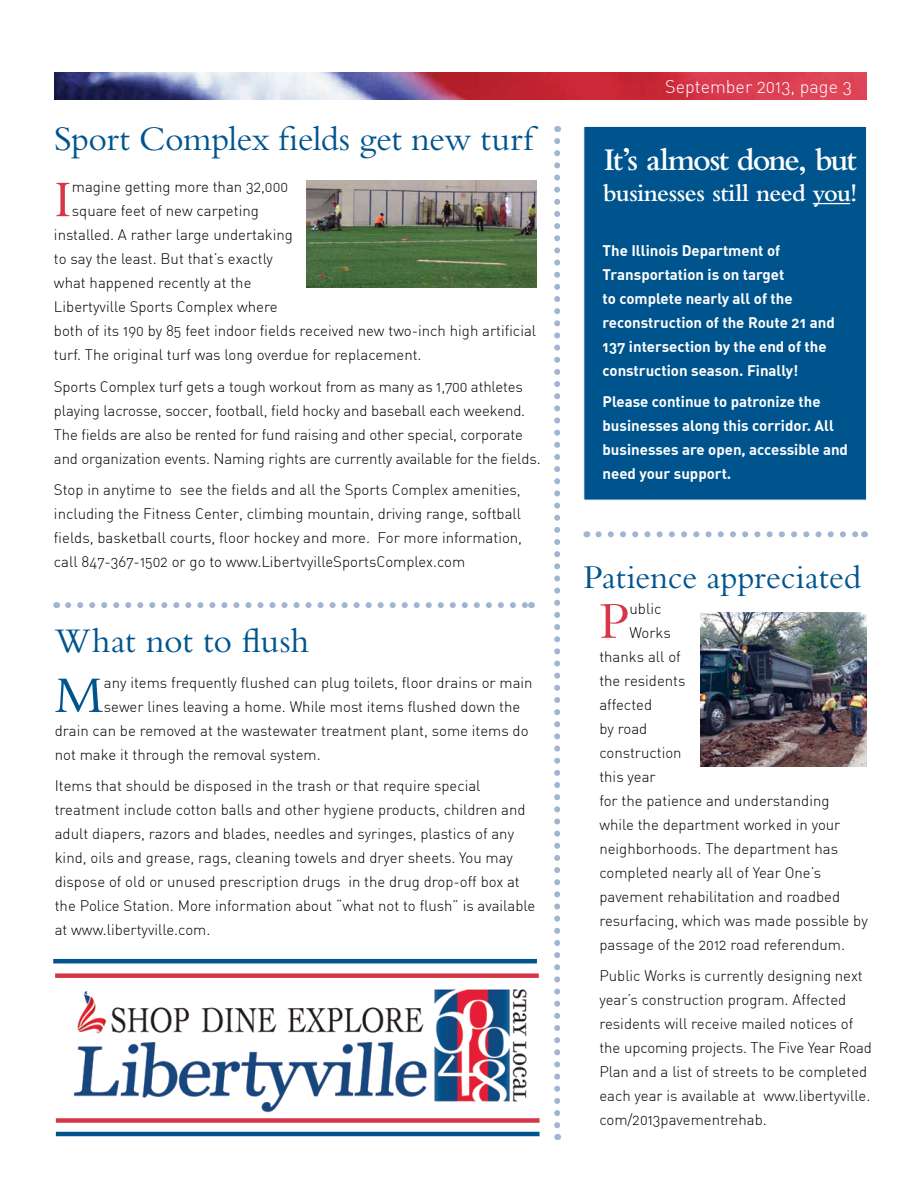
<style>
.page{position:relative;width:918px;height:1188px;background:#fff}
.page>*{position:absolute;margin:0;border:0;box-sizing:border-box;transform-origin:0 0}
.t1{font:53.55px "Bembo Std";color:#d73648}
.t2{font:53.55px "Bembo Std";color:#00548e}
.t3{font:36px "Bembo Std";letter-spacing:-.01em;color:#00548e}
.t4{font:34.5px "Bembo Std";color:#00548e}
.t5{font:600 33px "Bembo Std";letter-spacing:-.06em;color:#fff}
.t6{font:600 25.5px "Bembo Std";letter-spacing:-.03em;color:#fff}
.t7{font:18px "DIN Light Alternate";color:#fff}
.t8{font:15px/24px "DIN Light Alternate";color:#000}
.t9{font:15px/24px "DIN Bold Alternate";color:#fff}
</style>
<div class="page">
<img style="left:54px;top:72px;width:813px;height:27px">
<svg style="left:554px;top:141px;width:6px;height:999px"></svg>
<svg style="left:68px;top:602px;width:457px;height:6px"></svg>
<div style="left:583px;top:126px;width:284px;height:374px;background:#00548e;border:1px solid #fff"></div>
<hr style="left:813px;top:203px;width:37px;height:1px;background:#fff">
<svg style="left:599px;top:531px;width:259px;height:6px"></svg>
<img style="left:700px;top:613px;width:167px;height:153px">
<img style="left:73px;top:989px;width:466px;height:129px">
<hr style="left:53px;top:959px;width:484px;height:4px;background:#00548e">
<hr style="left:56px;top:1132px;width:484px;height:4px;background:#00548e">
<div style="left:56px;top:1118px;width:484px;height:5px;background:#d73648"></div>
<div style="left:55px;top:973px;width:484px;height:5px;background:#d73648"></div>
<img style="left:307px;top:180px;width:230px;height:108px">
<h2 class="t3" style="left:54px;top:118px;width:481px">Sport Complex fields get new turf</h2>
<h1 class="t1" style="left:54px;top:168px;width:19px">I</h1>
<p class="t8" style="left:72px;top:175px;width:218px">magine getting more than 32,000</p>
<p class="t8" style="left:72px;top:199px;width:189px">square feet of new carpeting</p>
<p class="t8" style="left:54px;top:223px;width:240px">installed. A rather large undertaking</p>
<p class="t8" style="left:54px;top:247px;width:220px">to say the least. But that’s exactly</p>
<p class="t8" style="left:54px;top:271px;width:199px">what happened recently at the</p>
<p class="t8" style="left:54px;top:295px;width:225px">Libertyville Sports Complex where</p>
<p class="t8" style="left:54px;top:319px;width:484px">both of its 190 by 85 feet indoor fields received new two-inch high artificial</p>
<p class="t8" style="left:54px;top:343px;width:369px">turf. The original turf was long overdue for replacement.</p>
<p class="t8" style="left:54px;top:374px;width:488px">Sports Complex turf gets a tough workout from as many as 1,700 athletes playing lacrosse, soccer, football, field hocky and baseball each weekend.<br>The fields are also be rented for fund raising and other special, corporate and organization events. Naming rights are currently available for the fields.</p>
<p class="t8" style="left:54px;top:478px;width:470px;text-align:justify">Stop in anytime to see the fields and all the Sports Complex amenities, including the Fitness Center, climbing mountain, driving range, softball fields, basketball courts, floor hockey and more. For more information, call 847-367-1502 or go to www.LibertvyilleSportsComplex.com</p>
<h2 class="t3" style="left:55px;top:620px;width:256px">What not to flush</h2>
<h1 class="t2" style="left:55px;top:664px;width:51px">M</h1>
<p class="t8" style="left:104px;top:670px;width:430px">any items frequently flushed can plug toilets, floor drains or main</p>
<p class="t8" style="left:104px;top:694px;width:418px">sewer lines leaving a home. While most items flushed down the</p>
<p class="t8" style="left:55px;top:718px;width:475px">drain can be removed at the wastewater treatment plant, some items do</p>
<p class="t8" style="left:55px;top:742px;width:267px">not make it through the removal system.</p>
<p class="t8" style="left:55px;top:774px;width:482px">Items that should be disposed in the trash or that require special treatment include cotton balls and other hygiene products, children and adult diapers, razors and blades, needles and syringes, plastics of any kind, oils and grease, rags, cleaning towels and dryer sheets. You may dispose of old or unused prescription drugs in the drug drop-off box at the Police Station. More information about “what not to flush” is available at www.libertyville.com.</p>
<p class="t7" style="left:665px;top:75px;width:188px">September 2013, page 3</p>
<h3 class="t5" style="left:604px;top:142px;width:255px">It’s almost done, but</h3>
<h3 class="t6" style="left:603px;top:179px;width:256px">businesses still need you!</h3>
<p class="t9" style="left:603px;top:238px;width:234px">The Illinois Department of<br>Transportation is on target<br>to complete nearly all of the reconstruction of the Route 21 and<br>137 intersection by the end of the construction season. Finally!</p>
<p class="t9" style="left:603px;top:389px;width:247px">Please continue to patronize the businesses along this corridor. All businesses are open, accessible and need your support.</p>
<h3 class="t4" style="left:583px;top:557px;width:279px">Patience appreciated</h3>
<h1 class="t1" style="left:599px;top:590px;width:32px">P</h1>
<p class="t8" style="left:630px;top:596px;width:33px">ublic</p>
<p class="t8" style="left:630px;top:620px;width:43px">Works</p>
<p class="t8" style="left:599px;top:644px;width:83px">thanks all of</p>
<p class="t8" style="left:599px;top:668px;width:88px">the residents</p>
<p class="t8" style="left:599px;top:692px;width:54px">affected</p>
<p class="t8" style="left:599px;top:716px;width:49px">by road</p>
<p class="t8" style="left:599px;top:740px;width:84px">construction</p>
<p class="t8" style="left:599px;top:764px;width:58px">this year</p>
<p class="t8" style="left:599px;top:788px;width:232px">for the patience and understanding</p>
<p class="t8" style="left:599px;top:812px;width:243px">while the department worked in your</p>
<p class="t8" style="left:599px;top:836px;width:240px">neighborhoods. The department has</p>
<p class="t8" style="left:599px;top:860px;width:223px">completed nearly all of Year One’s</p>
<p class="t8" style="left:599px;top:884px;width:242px">pavement rehabilitation and roadbed</p>
<p class="t8" style="left:599px;top:908px;width:270px">resurfacing, which was made possible by</p>
<p class="t8" style="left:599px;top:932px;width:247px">passage of the 2012 road referendum.</p>
<p class="t8" style="left:599px;top:964px;width:274px">Public Works is currently designing next year’s construction program. Affected residents will receive mailed notices of the upcoming projects. The Five Year Road Plan and a list of streets to be completed each year is available at www.libertyville. com/2013pavementrehab.</p>
</div>
